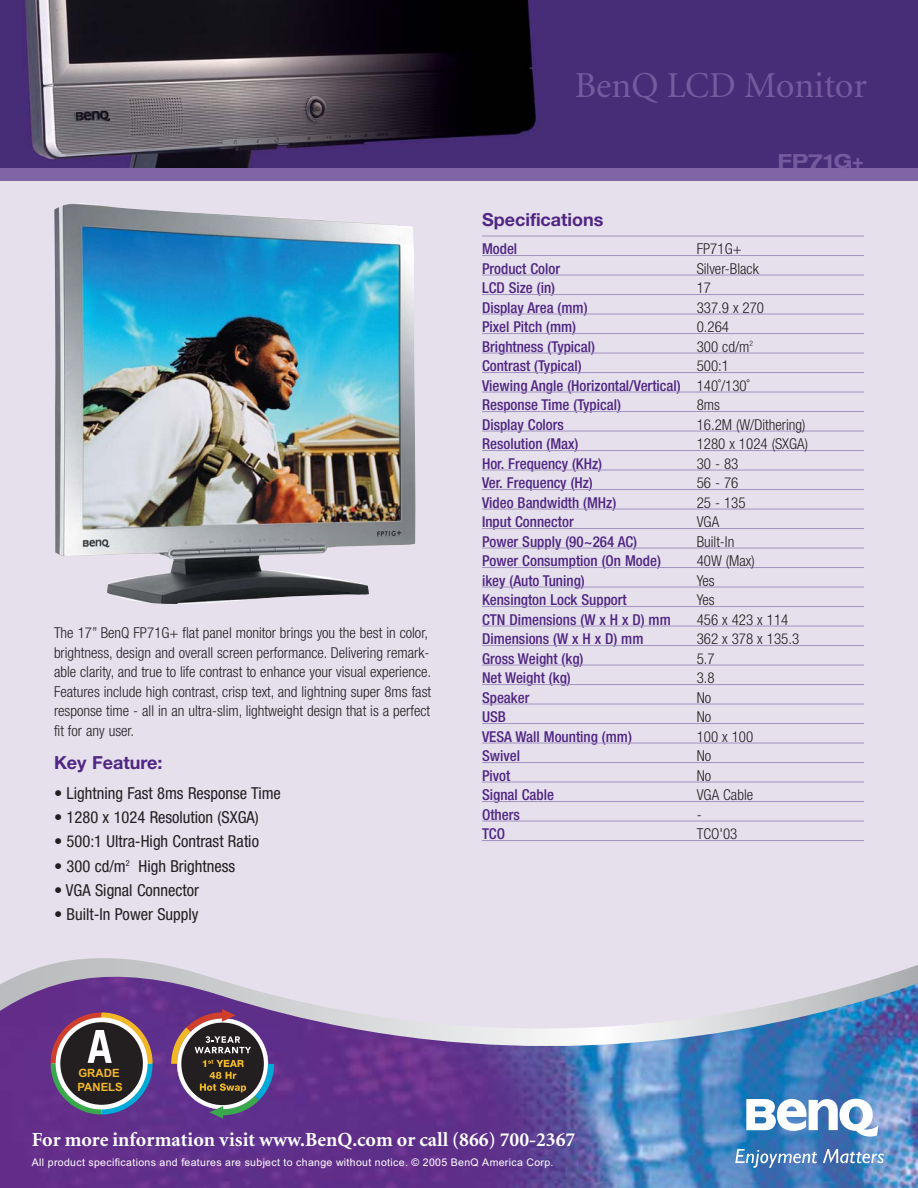
<style>
.page{position:relative;width:918px;height:1188px;background:#fff}
.page>*{position:absolute;margin:0;border:0;box-sizing:border-box;transform-origin:0 0}
.t1{font:36.45px "Minion";color:#755a9e}
.t2{font:700 20.1px "Minion";color:#fff}
.t3{font:700 expanded 19.5px "Helvetica Neue";color:#755a9e}
.t4{font:700 18px "Helvetica Neue";color:#4f2683}
.t5{font:condensed 16.5px "Helvetica Neue";color:#231f20}
.t6{font:300 condensed 15px/19.5px "Helvetica Neue";color:#231f20}
.t7{font:500 condensed 15px/19.5px "Helvetica Neue";color:#4f2683}
.t8{font:700 11.4px/13.6px "Arial";color:#f2b727}
.t9{font:10.5px "Arial";letter-spacing:.03em;color:#fff}
</style>
<div class="page">
<div style="left:0;top:159px;width:918px;height:911px;background:#e6e0ed"></div>
<div style="left:0;top:159px;width:918px;height:22px;background:#8064a5"></div>
<img style="left:0;top:0;width:918px;height:168px">
<svg style="left:22px;top:958px;width:896px;height:16px"></svg>
<img style="left:0;top:974px;width:918px;height:214px">
<svg style="left:735px;top:1149px;width:82px;height:19px;background:#6b96c8"></svg>
<svg style="left:823px;top:1149px;width:61px;height:14px"></svg>
<svg style="left:746px;top:1099px;width:132px;height:40px"></svg>
<svg style="left:171px;top:1009px;width:103px;height:110px;background:#614f65"></svg>
<svg style="left:51px;top:1012px;width:102px;height:103px;background:#615764"></svg>
<hr style="left:482px;top:236px;width:382px;height:1px;background:#a392c0">
<hr style="left:482px;top:255px;width:382px;height:1px;background:#a392c0">
<hr style="left:482px;top:275px;width:382px;height:1px;background:#a392c0">
<hr style="left:482px;top:294px;width:382px;height:1px;background:#a392c0">
<hr style="left:482px;top:314px;width:382px;height:1px;background:#a392c0">
<hr style="left:482px;top:333px;width:382px;height:1px;background:#a392c0">
<hr style="left:482px;top:353px;width:382px;height:1px;background:#a392c0">
<hr style="left:482px;top:372px;width:382px;height:1px;background:#a392c0">
<hr style="left:482px;top:392px;width:382px;height:1px;background:#a392c0">
<hr style="left:482px;top:411px;width:382px;height:1px;background:#a392c0">
<hr style="left:482px;top:431px;width:382px;height:1px;background:#a392c0">
<hr style="left:482px;top:450px;width:382px;height:1px;background:#a392c0">
<hr style="left:482px;top:470px;width:382px;height:1px;background:#a392c0">
<hr style="left:482px;top:489px;width:382px;height:1px;background:#a392c0">
<hr style="left:482px;top:509px;width:382px;height:1px;background:#a392c0">
<hr style="left:482px;top:528px;width:382px;height:1px;background:#a392c0">
<hr style="left:482px;top:548px;width:382px;height:1px;background:#a392c0">
<hr style="left:482px;top:567px;width:382px;height:1px;background:#a392c0">
<hr style="left:482px;top:587px;width:382px;height:1px;background:#a392c0">
<hr style="left:482px;top:606px;width:382px;height:1px;background:#a392c0">
<hr style="left:482px;top:626px;width:382px;height:1px;background:#a392c0">
<hr style="left:482px;top:645px;width:382px;height:1px;background:#a392c0">
<hr style="left:482px;top:665px;width:382px;height:1px;background:#a392c0">
<hr style="left:482px;top:684px;width:382px;height:1px;background:#a392c0">
<hr style="left:482px;top:704px;width:382px;height:1px;background:#a392c0">
<hr style="left:482px;top:723px;width:382px;height:1px;background:#a392c0">
<hr style="left:482px;top:743px;width:382px;height:1px;background:#a392c0">
<hr style="left:482px;top:762px;width:382px;height:1px;background:#a392c0">
<hr style="left:482px;top:782px;width:382px;height:1px;background:#a392c0">
<hr style="left:482px;top:801px;width:382px;height:1px;background:#a392c0">
<hr style="left:482px;top:821px;width:382px;height:1px;background:#a392c0">
<hr style="left:482px;top:840px;width:382px;height:1px;background:#a392c0">
<img style="left:54px;top:203px;width:362px;height:401px">
<h1 class="t1" style="left:575px;top:71px;width:294px">BenQ LCD Monitor</h1>
<p class="t6" style="left:54px;top:624px;width:379px">The 17” BenQ FP71G+ flat panel monitor brings you the best in color, brightness, design and overall screen performance. Delivering remark&shy;able clarity, and true to life contrast to enhance your visual experience.<br>Features include high contrast, crisp text, and lightning super 8ms fast response time - all in an ultra-slim, lightweight design that is a perfect fit for any user.</p>
<p class="t4" style="left:54px;top:756px;width:110px">Key Feature:</p>
<p class="t5" style="left:54px;top:787px;width:228px">• Lightning Fast 8ms Response Time</p>
<p class="t5" style="left:54px;top:811px;width:206px">• 1280 x 1024 Resolution (SXGA)</p>
<p class="t5" style="left:54px;top:836px;width:207px">• 500:1 Ultra-High Contrast Ratio</p>
<p class="t5" style="left:54px;top:860px;width:183px">• 300 cd/m<sup>2</sup> High Brightness</p>
<p class="t5" style="left:54px;top:884px;width:147px">• VGA Signal Connector</p>
<p class="t5" style="left:54px;top:909px;width:146px">• Built-In Power Supply</p>
<h3 class="t3" style="left:778px;top:154px;width:88px">FP71G+</h3>
<p class="t4" style="left:482px;top:213px;width:123px">Specifications</p>
<p class="t7" style="left:482px;top:240px;width:200px">Model<br>Product Color<br>LCD Size (in)<br>Display Area (mm)<br>Pixel Pitch (mm)<br>Brightness (Typical)<br>Contrast (Typical)<br>Viewing Angle (Horizontal/Vertical)<br>Response Time (Typical)<br>Display Colors<br>Resolution (Max)<br>Hor. Frequency (KHz)<br>Ver. Frequency (Hz)<br>Video Bandwidth (MHz)<br>Input Connector<br>Power Supply (90~264 AC)<br>Power Consumption (On Mode) ikey (Auto Tuning)<br>Kensington Lock Support<br>CTN Dimensions (W x H x D) mm<br>Dimensions (W x H x D) mm<br>Gross Weight (kg)<br>Net Weight (kg)<br>Speaker<br>USB<br>VESA Wall Mounting (mm)<br>Swivel<br>Pivot<br>Signal Cable<br>Others<br>TCO</p>
<p class="t6" style="left:697px;top:240px;width:113px">FP71G+<br>Silver-Black<br>17<br>337.9 x 270<br>0.264<br>300 cd/m<sup>2<br></sup>500:1<br>140˚/130˚<br>8ms<br>16.2M (W/Dithering)<br>1280 x 1024 (SXGA)<br>30 - 83<br>56 - 76<br>25 - 135<br>VGA<br>Built-In<br>40W (Max)<br>Yes<br>Yes<br>456 x 423 x 114<br>362 x 378 x 135.3<br>5.7<br>3.8<br>No<br>No<br>100 x 100<br>No<br>No<br>VGA Cable<br>-<br>TCO'03</p>
<p class="t8" style="left:77px;top:1066px;width:47px">GRADE<br>PANELS</p>
<h2 class="t2" style="left:32px;top:1131px;width:545px">For more information visit www.BenQ.com or call (866) 700-2367</h2>
<p class="t9" style="left:32px;top:1159px;width:523px">All product specifications and features are subject to change without notice. © 2005 BenQ America Corp.</p>
</div>
